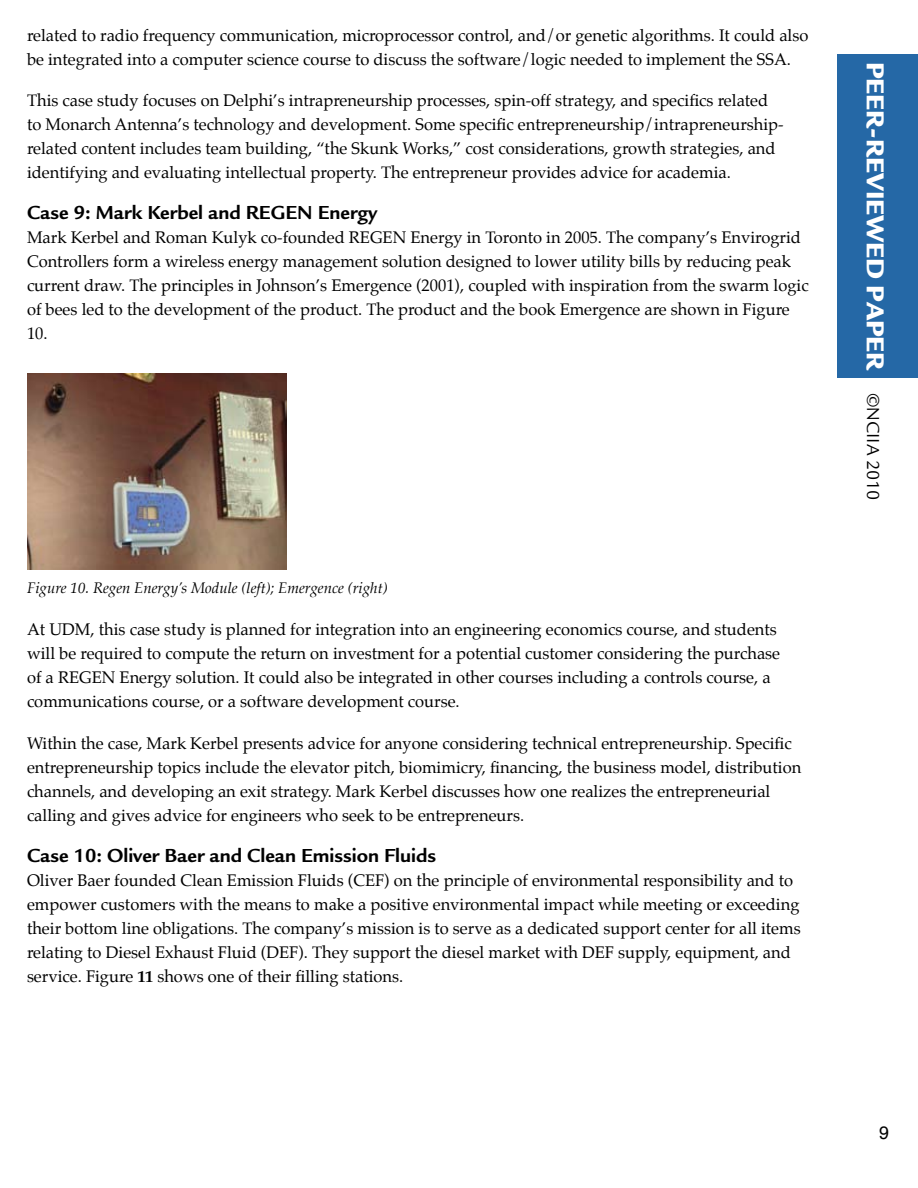
<style>
.page{position:relative;width:918px;height:1188px;background:#fff}
.page>*{position:absolute;margin:0;border:0;box-sizing:border-box;transform-origin:0 0}
.t1{font:900 25.35px "Legacy Sans";color:#fff}
.t2{font:700 19.5px "Legacy Sans";color:#000}
.t3{font:18px "Legacy Sans";color:#000}
.t4{font:18px "Helvetica";color:#000}
.t5{font:16.5px/24px "Palatino";color:#000}
.t6{font:italic 15px "Palatino";color:#000}
.s1{font-weight:700}
</style>
<div class="page">
<div style="left:837px;top:54px;width:81px;height:324px;background:#2568a6"></div>
<img style="left:27px;top:373px;width:260px;height:196px">
<p class="t5" style="left:27px;top:23px;width:783px">related to radio frequency communication, microprocessor control, and/or genetic algorithms. It could also be integrated into a computer science course to discuss the software/logic needed to implement the SSA.</p>
<p class="t5" style="left:27px;top:88px;width:758px">This case study focuses on Delphi’s intrapreneurship processes, spin-off strategy, and specifics related to Monarch Antenna’s technology and development. Some specific entrepreneurship/intrapreneurship&shy;related content includes team building, “the Skunk Works,” cost considerations, growth strategies, and identifying and evaluating intellectual property. The entrepreneur provides advice for academia.</p>
<p class="t2" style="left:27px;top:201px;width:352px">Case 9: Mark Kerbel and REGEN Energy</p>
<p class="t5" style="left:27px;top:225px;width:783px">Mark Kerbel and Roman Kulyk co-founded REGEN Energy in Toronto in 2005. The company’s Envirogrid Controllers form a wireless energy management solution designed to lower utility bills by reducing peak current draw. The principles in Johnson’s Emergence (2001), coupled with inspiration from the swarm logic of bees led to the development of the product. The product and the book Emergence are shown in Figure 10.</p>
<p class="t6" style="left:27px;top:576px;width:362px">Figure 10. Regen Energy’s Module (left); Emergence (right)</p>
<p class="t5" style="left:27px;top:617px;width:755px">At UDM, this case study is planned for integration into an engineering economics course, and students will be required to compute the return on investment for a potential customer considering the purchase of a REGEN Energy solution. It could also be integrated in other courses including a controls course, a communications course, or a software development course.</p>
<p class="t5" style="left:27px;top:731px;width:776px">Within the case, Mark Kerbel presents advice for anyone considering technical entrepreneurship. Specific entrepreneurship topics include the elevator pitch, biomimicry, financing, the business model, distribution channels, and developing an exit strategy. Mark Kerbel discusses how one realizes the entrepreneurial calling and gives advice for engineers who seek to be entrepreneurs.</p>
<p class="t2" style="left:27px;top:843px;width:411px">Case 10: Oliver Baer and Clean Emission Fluids</p>
<p class="t5" style="left:27px;top:868px;width:775px">Oliver Baer founded Clean Emission Fluids (CEF) on the principle of environmental responsibility and to empower customers with the means to make a positive environmental impact while meeting or exceeding their bottom line obligations. The company’s mission is to serve as a dedicated support center for all items relating to Diesel Exhaust Fluid (DEF). They support the diesel market with DEF supply, equipment, and service. Figure <span class="s1">11</span> shows one of their filling stations.</p>
<h1 class="t1" style="left:891px;top:62px;width:311px;rotate:90deg">PEER-REVIEWED PAPER</h1>
<p class="t3" style="left:884px;top:393px;width:109px;rotate:90deg">©NCIIA 2010</p>
<p class="t4" style="left:879px;top:1119px;width:12px">9</p>
</div>
